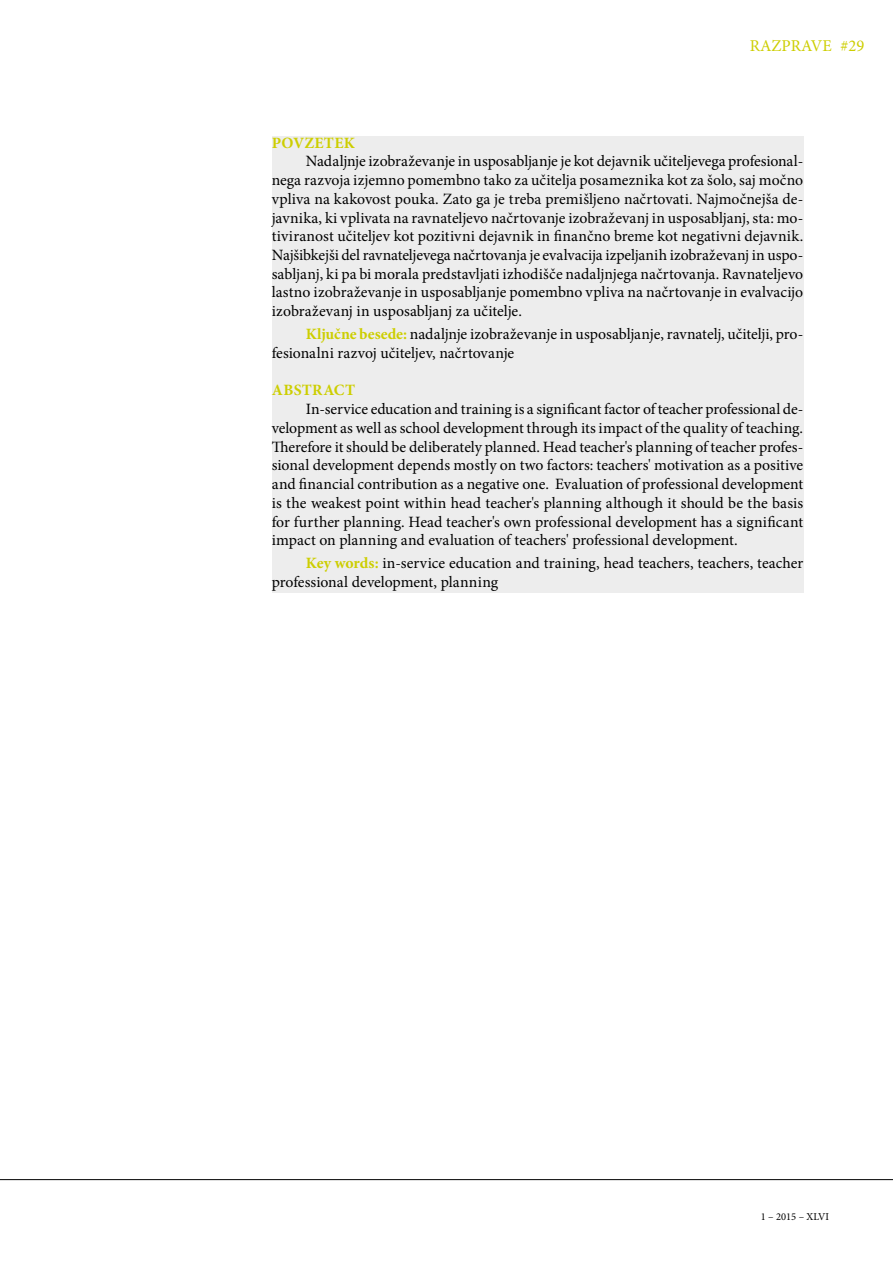
<style>
.page{position:relative;width:893px;height:1263px;background:#fff}
.page>*{position:absolute;margin:0;border:0;box-sizing:border-box;transform-origin:0 0}
.t1{font:16.5px "Minion Pro";color:#cdce00}
.t2{font:15.75px/18.8px "Minion Pro";color:#000;text-align:justify}
.t3{font:700 15.75px "Minion Pro";letter-spacing:.02em;color:#cdce00}
.t4{font:10.5px "Minion Pro";color:#000}
.s1{font-weight:700;color:#cdce00}
</style>
<div class="page">
<hr style="left:0;top:1179px;width:893px;height:1px;background:#000">
<div style="left:272px;top:136px;width:531px;height:457px;background:#ededed"></div>
<p class="t1" style="left:750px;top:35px;width:83px">RAZPRAVE</p>
<p class="t1" style="left:840px;top:34px;width:25px">#29</p>
<p class="t3" style="left:272px;top:131px;width:85px">POVZETEK</p>
<p class="t2" style="left:272px;top:152px;width:533px;text-indent:34px">Nadaljnje izobraževanje in usposabljanje je kot dejavnik učiteljevega profesional&shy;nega razvoja izjemno pomembno tako za učitelja posameznika kot za šolo, saj močno vpliva na kakovost pouka. Zato ga je treba premišljeno načrtovati. Najmočnejša de&shy;javnika, ki vplivata na ravnateljevo načrtovanje izobraževanj in usposabljanj, sta: mo&shy;tiviranost učiteljev kot pozitivni dejavnik in finančno breme kot negativni dejavnik.<br>Najšibkejši del ravnateljevega načrtovanja je evalvacija izpeljanih izobraževanj in uspo&shy;sabljanj, ki pa bi morala predstavljati izhodišče nadaljnjega načrtovanja. Ravnateljevo lastno izobraževanje in usposabljanje pomembno vpliva na načrtovanje in evalvacijo izobraževanj in usposabljanj za učitelje.</p>
<p class="t2" style="left:272px;top:325px;width:533px;text-indent:34px"><span class="s1">Ključne besede:</span> nadaljnje izobraževanje in usposabljanje, ravnatelj, učitelji, pro&shy;fesionalni razvoj učiteljev, načrtovanje</p>
<p class="t3" style="left:272px;top:379px;width:85px">ABSTRACT</p>
<p class="t2" style="left:272px;top:400px;width:533px;text-indent:34px">In-service education and training is a significant factor of teacher professional de&shy;velopment as well as school development through its impact of the quality of teaching.<br>Therefore it should be deliberately planned. Head teacher's planning of teacher profes&shy;sional development depends mostly on two factors: teachers' motivation as a positive and financial contribution as a negative one. Evaluation of professional development is the weakest point within head teacher's planning although it should be the basis for further planning. Head teacher's own professional development has a significant impact on planning and evaluation of teachers' professional development.</p>
<p class="t2" style="left:272px;top:554px;width:533px;text-indent:34px"><span class="s1">Key words:</span> in-service education and training, head teachers, teachers, teacher professional development, planning</p>
<p class="t4" style="left:761px;top:1210px;width:70px">1 – 2015 – XLVI</p>
</div>
